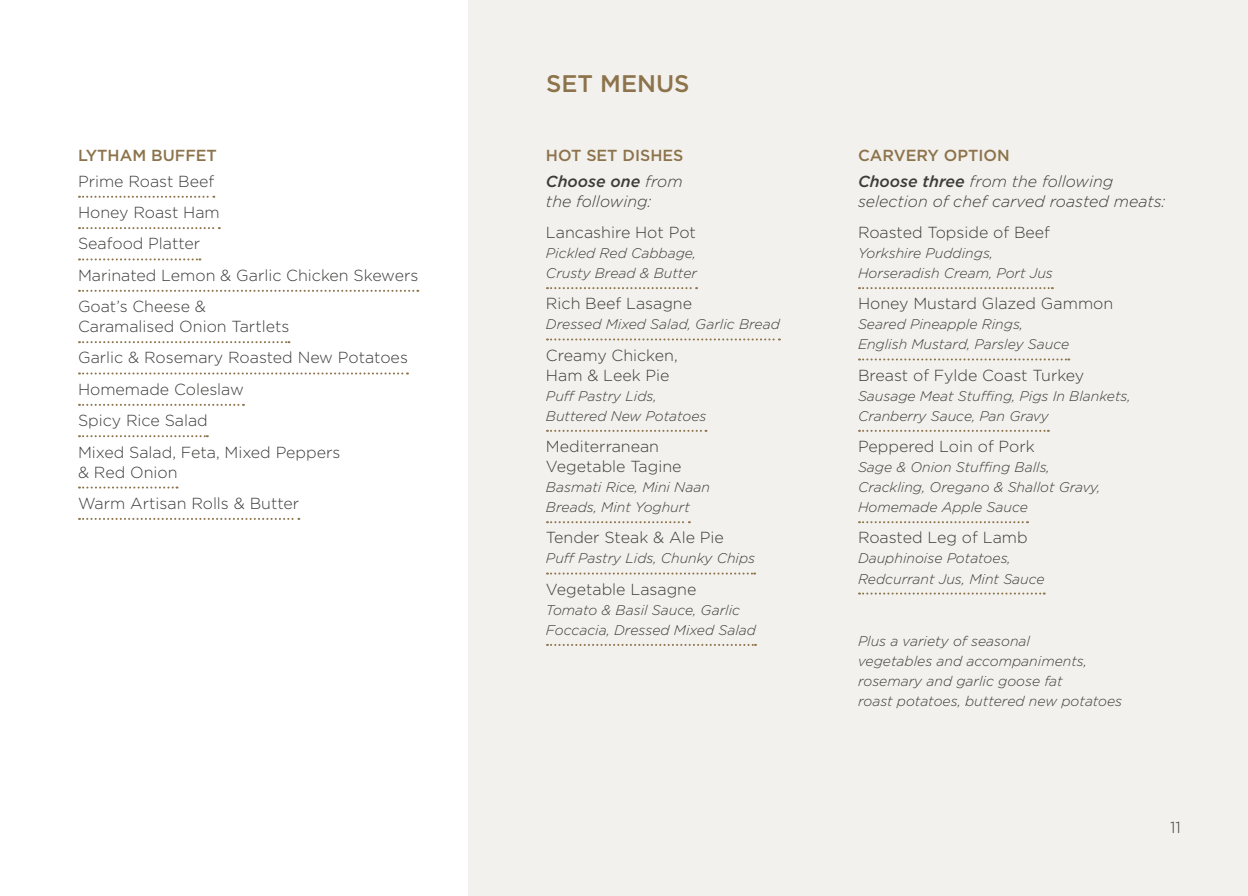
<style>
.page{position:relative;width:1248px;height:896px;background:#fff}
.page>*{position:absolute;margin:0;border:0;box-sizing:border-box;transform-origin:0 0}
.t1{font:500 24px "Gotham";color:#8c734b}
.t2{font:300 16px/31.4px "Gotham";color:#3c3c3b}
.t3{font:italic 300 16px/25.6px "Gotham";color:#3c3c3b}
.t4{font:500 16px/25.6px "Gotham";color:#8c734b}
.t5{font:italic 300 14px/20px "Gotham";color:#3c3c3b}
.s1{font-style:italic;color:#3c3c3b}
.s2{font-weight:300;font-style:italic;color:#3c3c3b}
.s3{font-weight:500;font-style:normal;color:#8c734b}
.s4{font-weight:500}
</style>
<div class="page">
<div style="left:468px;top:0;width:779px;height:896px;background:#f3f1ed"></div>
<svg style="left:79px;top:196px;width:135px;height:2px"></svg>
<svg style="left:79px;top:227px;width:141px;height:2px"></svg>
<svg style="left:79px;top:258px;width:121px;height:2px"></svg>
<svg style="left:79px;top:290px;width:339px;height:2px"></svg>
<svg style="left:79px;top:341px;width:210px;height:2px"></svg>
<svg style="left:79px;top:372px;width:329px;height:2px"></svg>
<svg style="left:79px;top:404px;width:165px;height:2px"></svg>
<svg style="left:79px;top:435px;width:129px;height:2px"></svg>
<svg style="left:79px;top:486px;width:98px;height:2px"></svg>
<svg style="left:79px;top:518px;width:220px;height:2px"></svg>
<svg style="left:858px;top:287px;width:194px;height:2px"></svg>
<svg style="left:858px;top:358px;width:211px;height:2px"></svg>
<svg style="left:858px;top:430px;width:190px;height:2px"></svg>
<svg style="left:858px;top:521px;width:169px;height:2px"></svg>
<svg style="left:858px;top:592px;width:186px;height:2px"></svg>
<svg style="left:547px;top:287px;width:150px;height:2px"></svg>
<svg style="left:547px;top:338px;width:232px;height:2px"></svg>
<svg style="left:547px;top:430px;width:159px;height:2px"></svg>
<svg style="left:547px;top:521px;width:142px;height:2px"></svg>
<svg style="left:547px;top:572px;width:208px;height:2px"></svg>
<svg style="left:547px;top:644px;width:209px;height:2px"></svg>
<p class="t4" style="left:78px;top:142px;width:140px">LYTHAM BUFFET</p>
<p class="t2" style="left:78px;top:165px;width:342px">Prime Roast Beef<br>Honey Roast Ham<br>Seafood Platter<br>Marinated Lemon &amp; Garlic Chicken Skewers<br>Goat’s Cheese &amp;</p>
<p class="t2" style="left:78px;top:310px;width:331px">Caramalised Onion Tartlets<br>Garlic &amp; Rosemary Roasted New Potatoes<br>Homemade Coleslaw<br>Spicy Rice Salad<br>Mixed Salad, Feta, Mixed Peppers</p>
<p class="t2" style="left:78px;top:456px;width:223px">&amp; Red Onion<br>Warm Artisan Rolls &amp; Butter</p>
<h1 class="t1" style="left:546px;top:70px;width:145px">SET MENUS</h1>
<p class="t4" style="left:546px;top:142px;width:139px">HOT SET DISHES<br><span class="s1">Choose one</span> <span class="s2">from</span></p>
<p class="t3" style="left:546px;top:188px;width:107px">the following:</p>
<p class="t2" style="left:546px;top:216px;width:151px">Lancashire Hot Pot</p>
<p class="t5" style="left:546px;top:243px;width:152px">Pickled Red Cabbage,<br>Crusty Bread &amp; Butter</p>
<p class="t2" style="left:546px;top:288px;width:148px">Rich Beef Lasagne</p>
<p class="t5" style="left:546px;top:314px;width:235px">Dressed Mixed Salad, Garlic Bread</p>
<p class="t2" style="left:546px;top:345px;width:133px;line-height:20px">Creamy Chicken,<br>Ham &amp; Leek Pie</p>
<p class="t5" style="left:546px;top:386px;width:162px">Puff Pastry Lids,<br>Buttered New Potatoes</p>
<p class="t2" style="left:546px;top:436px;width:137px;line-height:20px">Mediterranean<br>Vegetable Tagine</p>
<p class="t5" style="left:546px;top:477px;width:165px">Basmati Rice, Mini Naan<br>Breads, Mint Yoghurt</p>
<p class="t2" style="left:546px;top:522px;width:179px">Tender Steak &amp; Ale Pie</p>
<p class="t5" style="left:546px;top:548px;width:211px">Puff Pastry Lids, Chunky Chips</p>
<p class="t2" style="left:546px;top:573px;width:152px">Vegetable Lasagne</p>
<p class="t5" style="left:546px;top:600px;width:211px">Tomato &amp; Basil Sauce, Garlic<br>Foccacia, Dressed Mixed Salad</p>
<p class="t3" style="left:857px;top:143px;width:257px"><span class="s3">CARVERY OPTION<br></span><span class="s4">Choose three</span> from the following</p>
<p class="t3" style="left:857px;top:188px;width:309px">selection of chef carved roasted meats:</p>
<p class="t2" style="left:857px;top:216px;width:193px">Roasted Topside of Beef</p>
<p class="t5" style="left:857px;top:243px;width:196px">Yorkshire Puddings,<br>Horseradish Cream, Port Jus</p>
<p class="t2" style="left:857px;top:288px;width:257px">Honey Mustard Glazed Gammon</p>
<p class="t5" style="left:857px;top:314px;width:213px">Seared Pineapple Rings,<br>English Mustard, Parsley Sauce</p>
<p class="t2" style="left:857px;top:359px;width:228px">Breast of Fylde Coast Turkey</p>
<p class="t5" style="left:857px;top:386px;width:274px">Sausage Meat Stuffing, Pigs In Blankets,<br>Cranberry Sauce, Pan Gravy</p>
<p class="t2" style="left:857px;top:430px;width:178px">Peppered Loin of Pork</p>
<p class="t5" style="left:857px;top:457px;width:244px">Sage &amp; Onion Stuffing Balls,<br>Crackling, Oregano &amp; Shallot Gravy,<br>Homemade Apple Sauce</p>
<p class="t2" style="left:857px;top:522px;width:171px">Roasted Leg of Lamb</p>
<p class="t5" style="left:857px;top:548px;width:188px">Dauphinoise Potatoes,<br>Redcurrant Jus, Mint Sauce</p>
<p class="t5" style="left:857px;top:631px;width:266px">Plus a variety of seasonal<br>vegetables and accompaniments, rosemary and garlic goose fat<br>roast potatoes, buttered new potatoes</p>
<p class="t2" style="left:1169px;top:811px;width:12px">11</p>
</div>
